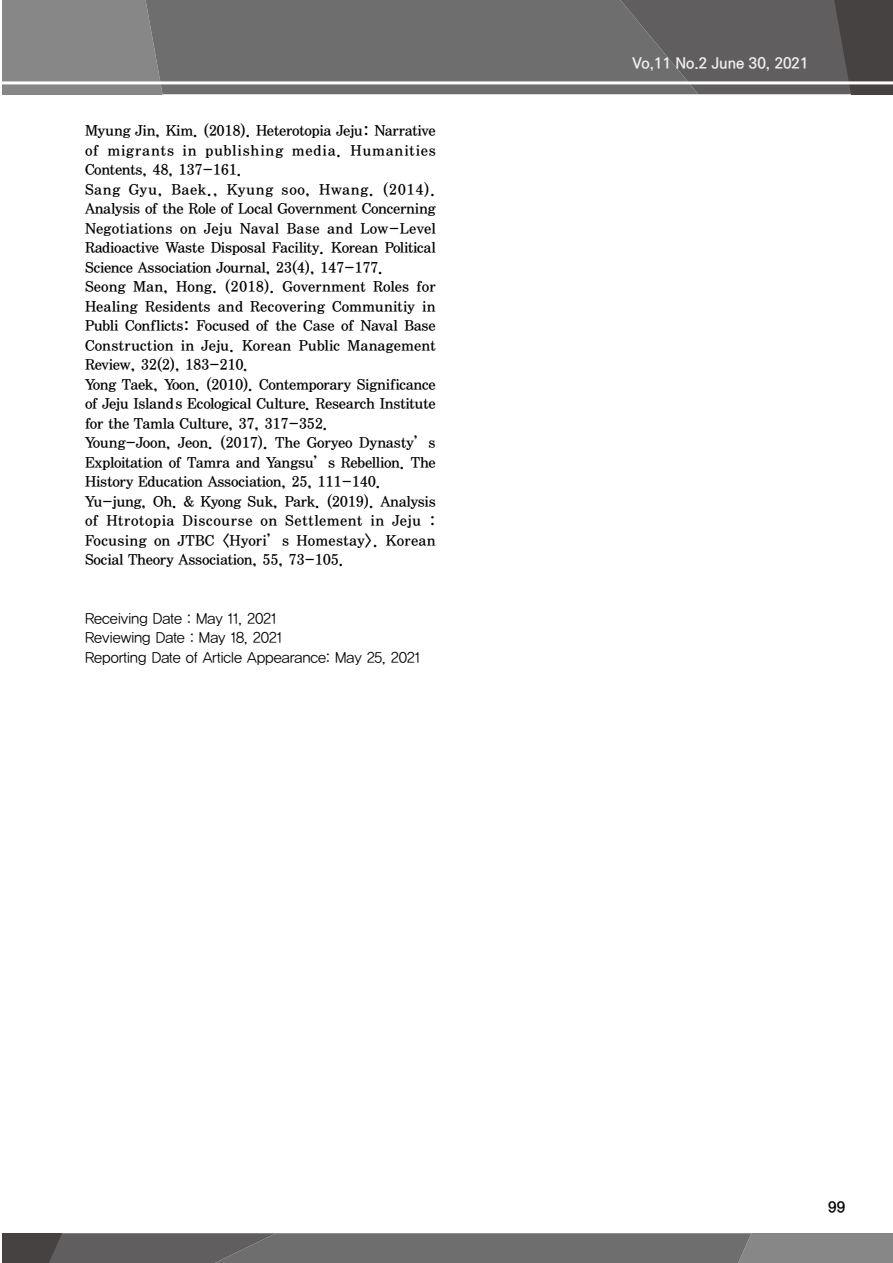
<style>
.page{position:relative;width:893px;height:1263px;background:#fff}
.page>*{position:absolute;margin:0;border:0;box-sizing:border-box;transform-origin:0 0}
.t1{font:15px/19.5px "YDIY Mj O350";letter-spacing:-.02em;color:#000}
.t2{font:15px/19.5px "YDVYGO Std 12";color:#000}
.t3{font:700 15px "Ko Pub Dotum";color:#efefef}
.t4{font:700 15px "Ko Pub Dotum";color:#000}
</style>
<div class="page">
<div style="left:2px;top:0;width:144px;height:94px;background:#878787"></div>
<div style="left:146px;top:0;width:474px;height:94px;background:#6f6e6e"></div>
<svg style="left:620px;top:0;width:273px;height:94px;background:#5e5c5c"></svg>
<hr style="left:0;top:81px;width:893px;height:3px;background:#fff">
<svg style="left:2px;top:1233px;width:891px;height:30px;background:#6e6c6c"></svg>
<p class="t1" style="left:85px;top:122px;width:352px">Myung Jin, Kim. (2018). Heterotopia Jeju: Narrative of migrants in publishing media. Humanities Contents, 48, 137-161.<br>Sang Gyu, Baek., Kyung soo, Hwang. (2014).<br>Analysis of the Role of Local Government Concerning Negotiations on Jeju Naval Base and Low-Level Radioactive Waste Disposal Facility. Korean Political Science Association Journal, 23(4), 147-177.<br>Seong Man, Hong. (2018). Government Roles for Healing Residents and Recovering Communitiy in Publi Conflicts: Focused of the Case of Naval Base Construction in Jeju. Korean Public Management Review, 32(2), 183-210.<br>Yong Taek, Yoon. (2010). Contemporary Significance of Jeju Island`s Ecological Culture. Research Institute for the Tamla Culture, 37, 317-352.<br>Young-Joon, Jeon. (2017). The Goryeo Dynasty’s Exploitation of Tamra and Yangsu’s Rebellion. The History Education Association, 25, 111-140.<br>Yu-jung, Oh. &amp; Kyong Suk, Park. (2019). Analysis of Htrotopia Discourse on Settlement in Jeju :<br>Focusing on JTBC &lt;Hyori’s Homestay&gt;. Korean Social Theory Association, 55, 73-105.</p>
<p class="t2" style="left:85px;top:609px;width:336px">Receiving Date : May 11, 2021<br>Reviewing Date : May 18, 2021<br>Reporting Date of Article Appearance: May 25, 2021</p>
<p class="t3" style="left:633px;top:56px;width:177px">Vo,11 No.2 June 30, 2021</p>
<p class="t4" style="left:828px;top:1199px;width:18px">99</p>
</div>
